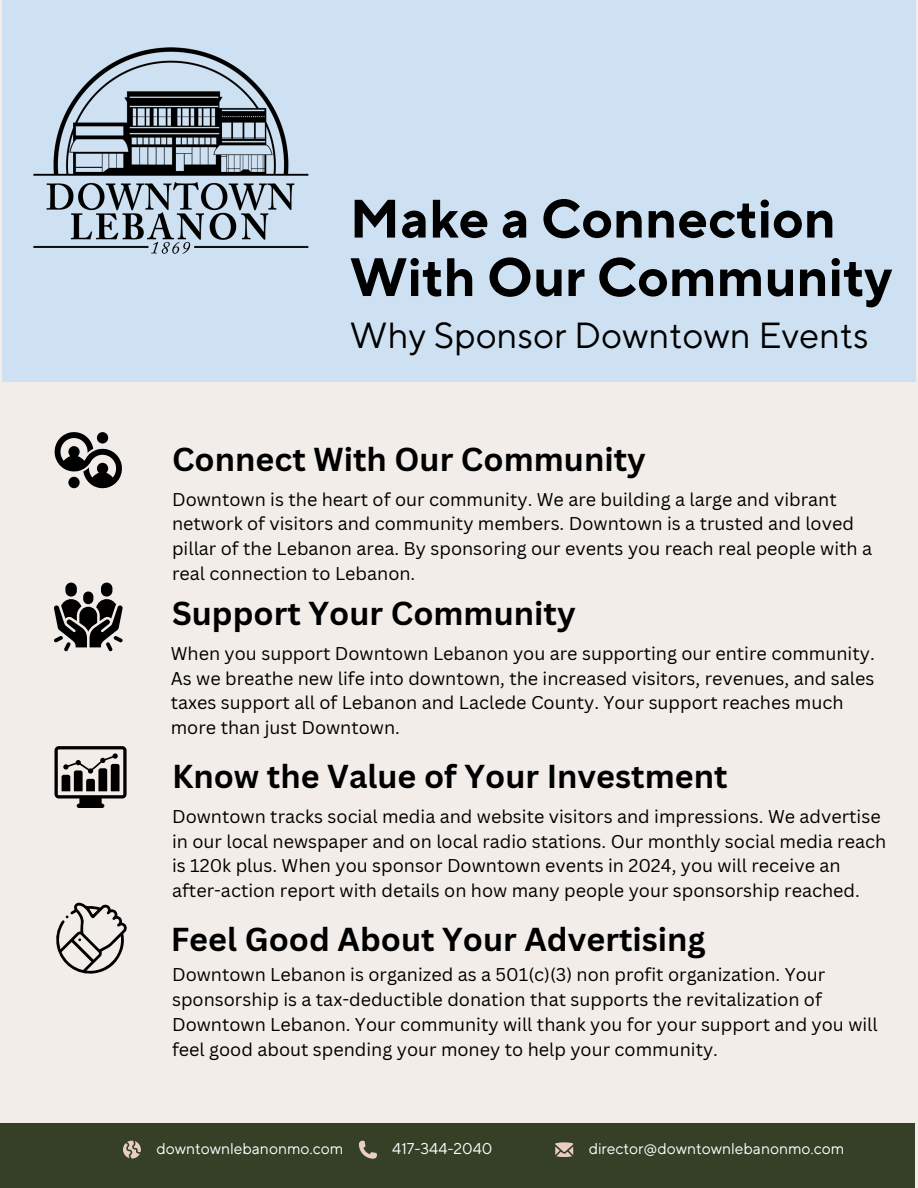
<style>
.page{position:relative;width:918px;height:1188px;background:#f2ede8}
.page>*{position:absolute;margin:0;border:0;box-sizing:border-box;transform-origin:0 0}
.t1{font:700 54px/58.5px "TT Norms Pro";color:#000}
.t2{font:36.15px "TT Norms Pro";color:#000}
.t3{font:700 32.25px "Canva Sans";color:#000}
.t4{font:18px/24.8px "Canva Sans";color:#000}
.t5{font:15.6px "TT Norms Pro";color:#fff}
</style>
<div class="page">
<div style="left:0;top:1123px;width:915px;height:65px;background:#364027"></div>
<div style="left:2px;top:0;width:913px;height:382px;background:#cee1f2"></div>
<svg style="left:359px;top:1141px;width:18px;height:18px"></svg>
<svg style="left:123px;top:1141px;width:18px;height:18px"></svg>
<svg style="left:555px;top:1142px;width:18px;height:15px"></svg>
<img style="left:33px;top:47px;width:276px;height:207px">
<svg style="left:54px;top:432px;width:68px;height:57px"></svg>
<div style="left:83px;top:591px;width:10px;height:13px;background:#000;border-radius:5px"></div>
<div style="left:65px;top:583px;width:12px;height:14px;background:#000;border-radius:6px"></div>
<div style="left:101px;top:583px;width:11px;height:14px;background:#000;border-radius:6px"></div>
<svg style="left:54px;top:599px;width:69px;height:52px"></svg>
<svg style="left:55px;top:746px;width:72px;height:62px"></svg>
<svg style="left:56px;top:903px;width:71px;height:71px"></svg>
<p class="t1" style="left:350px;top:192px;width:544px">Make a Connection<br>With Our Community</p>
<p class="t2" style="left:350px;top:314px;width:520px">Why Sponsor Downtown Events</p>
<p class="t3" style="left:172px;top:437px;width:475px">Connect With Our Community</p>
<p class="t4" style="left:172px;top:486px;width:702px">Downtown is the heart of our community. We are building a large and vibrant network of visitors and community members. Downtown is a trusted and loved pillar of the Lebanon area. By sponsoring our events you reach real people with a real connection to Lebanon.</p>
<p class="t3" style="left:172px;top:590px;width:405px">Support Your Community</p>
<p class="t4" style="left:171px;top:641px;width:705px">When you support Downtown Lebanon you are supporting our entire community.<br>As we breathe new life into downtown, the increased visitors, revenues, and sales taxes support all of Lebanon and Laclede County. Your support reaches much more than just Downtown.</p>
<p class="t3" style="left:172px;top:754px;width:557px">Know the Value of Your Investment</p>
<p class="t4" style="left:172px;top:803px;width:716px">Downtown tracks social media and website visitors and impressions. We advertise in our local newspaper and on local radio stations. Our monthly social media reach is 120k plus. When you sponsor Downtown events in 2024, you will receive an after-action report with details on how many people your sponsorship reached.</p>
<p class="t3" style="left:171px;top:916px;width:537px">Feel Good About Your Advertising</p>
<p class="t4" style="left:172px;top:962px;width:707px">Downtown Lebanon is organized as a 501(c)(3) non profit organization. Your sponsorship is a tax-deductible donation that supports the revitalization of Downtown Lebanon. Your community will thank you for your support and you will feel good about spending your money to help your community.</p>
<p class="t5" style="left:157px;top:1139px;width:188px">downtownlebanonmo.com</p>
<p class="t5" style="left:392px;top:1139px;width:102px">417-344-2040</p>
<p class="t5" style="left:589px;top:1139px;width:257px">director@downtownlebanonmo.com</p>
</div>
